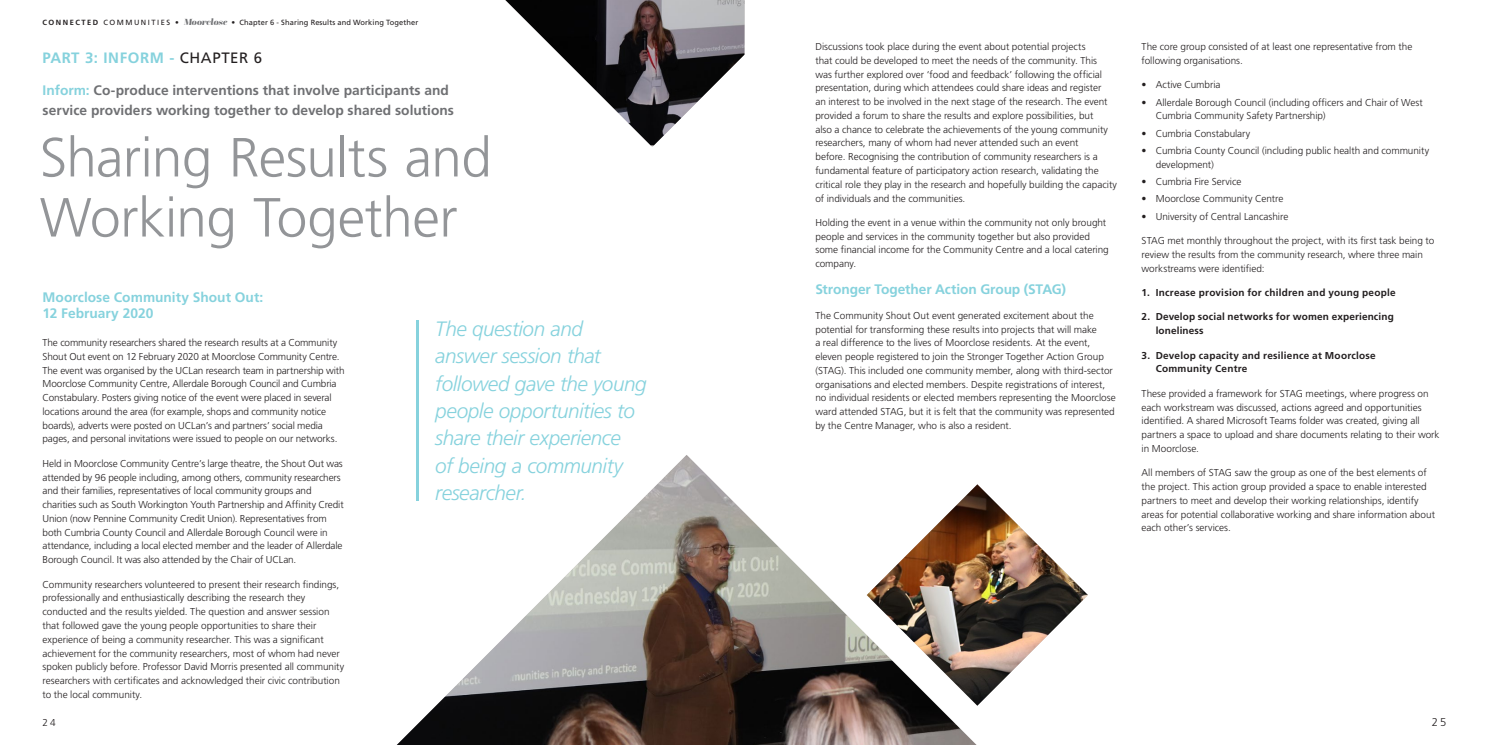
<style>
.page{position:relative;width:1489px;height:745px;background:#fff}
.page>*{position:absolute;margin:0;border:0;box-sizing:border-box;transform-origin:0 0}
.t1{font:300 55px/60px "Frutiger LT Pro";letter-spacing:-.01em;color:#939598}
.Subheadline{font:italic 300 20.75px/27.4px "Frutiger LT Pro";letter-spacing:-.02em;color:#86d2dd}
.Body_Text{font:700 15px "Frutiger LT Pro";letter-spacing:.04em;color:#86d2dd}
.Body_Text-2{font:700 13.75px/20px "Frutiger LT Pro";color:#6f7073}
.Body_Text-3{font:700 13.75px/16.5px "Frutiger LT Pro";color:#86d2dd}
.t2{font:300 11.25px "Frutiger LT Pro";color:#231f20}
.Body_Text-4{font:300 10px/13.8px "Frutiger LT Pro";letter-spacing:-.005em;color:#231f20}
.Body_Text-5{font:700 10px/13.8px "Frutiger LT Pro";letter-spacing:.02em;color:#231f20}
.t3{font:7.5px "Frutiger LT Pro";letter-spacing:.01em;color:#231f20}
.s1{font-weight:700}
.s2{font-family:"Questa Grande";font-weight:900;font-style:italic;font-size:9.25px;color:#6f7073}
.s3{font-weight:400;color:#231f20}
.s4{color:#86d2dd}
</style>
<div class="page">
<hr style="left:416px;top:320px;width:3px;height:180px;background:#86d2dd">
<img style="left:398px;top:455px;width:578px;height:289px">
<img style="left:866px;top:484px;width:221px;height:221px">
<img style="left:505px;top:0;width:239px;height:145px">
<p class="t3" style="left:43px;top:18px;width:377px"><span class="s1">C O N N E C T E D</span> C O M M U N I T I E S • <span class="s2">Moorclose</span> • Chapter 6 - Sharing Results and Working Together</p>
<p class="Body_Text-4" style="left:1141px;top:40px;width:272px">The core group consisted of at least one representative from the following organisations.</p>
<p class="Body_Text-4" style="left:1141px;top:78px;width:81px">• Active Cumbria</p>
<p class="Body_Text-4" style="left:1155px;top:95px;width:269px;text-indent:-14px">• Allerdale Borough Council (including officers and Chair of West<br>Cumbria Community Safety Partnership)</p>
<p class="Body_Text-4" style="left:1141px;top:126px;width:110px">• Cumbria Constabulary</p>
<p class="Body_Text-4" style="left:1155px;top:144px;width:275px;text-indent:-14px">• Cumbria County Council (including public health and community development)</p>
<p class="Body_Text-4" style="left:1141px;top:175px;width:101px">• Cumbria Fire Service</p>
<p class="Body_Text-4" style="left:1141px;top:192px;width:143px">• Moorclose Community Centre</p>
<p class="Body_Text-4" style="left:1141px;top:209px;width:148px">• University of Central Lancashire</p>
<p class="Body_Text-4" style="left:1141px;top:234px;width:294px">STAG met monthly throughout the project, with its first task being to review the results from the community research, where three main workstreams were identified:</p>
<p class="Body_Text-5" style="left:1141px;top:285px;width:256px">1. Increase provision for children and young people</p>
<p class="Body_Text-5" style="left:1155px;top:310px;width:239px;text-indent:-14px">2. Develop social networks for women experiencing loneliness</p>
<p class="Body_Text-5" style="left:1155px;top:348px;width:221px;text-indent:-14px">3. Develop capacity and resilience at Moorclose<br>Community Centre</p>
<p class="Body_Text-4" style="left:1141px;top:386px;width:299px">These provided a framework for STAG meetings, where progress on each workstream was discussed, actions agreed and opportunities identified. A shared Microsoft Teams folder was created, giving all partners a space to upload and share documents relating to their work in Moorclose.</p>
<p class="Body_Text-4" style="left:1141px;top:465px;width:295px">All members of STAG saw the group as one of the best elements of the project. This action group provided a space to enable interested partners to meet and develop their working relationships, identify areas for potential collaborative working and share information about each other’s services.</p>
<p class="Body_Text-4" style="left:815px;top:40px;width:303px">Discussions took place during the event about potential projects<br>that could be developed to meet the needs of the community. This<br>was further explored over ‘food and feedback’ following the official presentation, during which attendees could share ideas and register<br>an interest to be involved in the next stage of the research. The event provided a forum to share the results and explore possibilities, but<br>also a chance to celebrate the achievements of the young community researchers, many of whom had never attended such an event<br>before. Recognising the contribution of community researchers is a fundamental feature of participatory action research, validating the critical role they play in the research and hopefully building the capacity of individuals and the communities.</p>
<p class="Body_Text-4" style="left:815px;top:215px;width:295px">Holding the event in a venue within the community not only brought people and services in the community together but also provided some financial income for the Community Centre and a local catering company.</p>
<p class="Body_Text-3" style="left:815px;top:281px;width:252px">Stronger Together Action Group (STAG)</p>
<p class="Body_Text-4" style="left:815px;top:308px;width:302px">The Community Shout Out event generated excitement about the potential for transforming these results into projects that will make<br>a real difference to the lives of Moorclose residents. At the event, eleven people registered to join the Stronger Together Action Group (STAG). This included one community member, along with third-sector organisations and elected members. Despite registrations of interest, no individual residents or elected members representing the Moorclose ward attended STAG, but it is felt that the community was represented by the Centre Manager, who is also a resident.</p>
<p class="Body_Text" style="left:43px;top:49px;width:221px">PART 3: INFORM - <span class="s3">CHAPTER 6</span></p>
<p class="Body_Text-2" style="left:43px;top:80px;width:413px"><span class="s4">Inform:</span> Co-produce interventions that involve participants and service providers working together to develop shared solutions</p>
<p class="t1" style="left:40px;top:128px;width:453px">Sharing Results and<br>Working Together</p>
<p class="Body_Text-3" style="left:43px;top:288px;width:222px">Moorclose Community Shout Out:<br>12 February 2020</p>
<p class="Body_Text-4" style="left:43px;top:335px;width:304px">The community researchers shared the research results at a Community Shout Out event on 12 February 2020 at Moorclose Community Centre.<br>The event was organised by the UCLan research team in partnership with Moorclose Community Centre, Allerdale Borough Council and Cumbria Constabulary. Posters giving notice of the event were placed in several locations around the area (for example, shops and community notice boards), adverts were posted on UCLan’s and partners’ social media pages, and personal invitations were issued to people on our networks.</p>
<p class="Body_Text-4" style="left:43px;top:456px;width:302px">Held in Moorclose Community Centre’s large theatre, the Shout Out was attended by 96 people including, among others, community researchers and their families, representatives of local community groups and charities such as South Workington Youth Partnership and Affinity Credit Union (now Pennine Community Credit Union). Representatives from both Cumbria County Council and Allerdale Borough Council were in attendance, including a local elected member and the leader of Allerdale Borough Council. It was also attended by the Chair of UCLan.</p>
<p class="Body_Text-4" style="left:43px;top:577px;width:303px">Community researchers volunteered to present their research findings, professionally and enthusiastically describing the research they conducted and the results yielded. The question and answer session that followed gave the young people opportunities to share their experience of being a community researcher. This was a significant achievement for the community researchers, most of whom had never spoken publicly before. Professor David Morris presented all community researchers with certificates and acknowledged their civic contribution to the local community.</p>
<p class="Body_Text-4" style="left:43px;top:715px;width:15px">24</p>
<p class="t2" style="left:1431px;top:715px;width:16px">25</p>
<p class="Subheadline" style="left:435px;top:315px;width:213px">The question and answer session that followed gave the young people opportunities to share their experience<br>of being a community researcher.</p>
</div>
